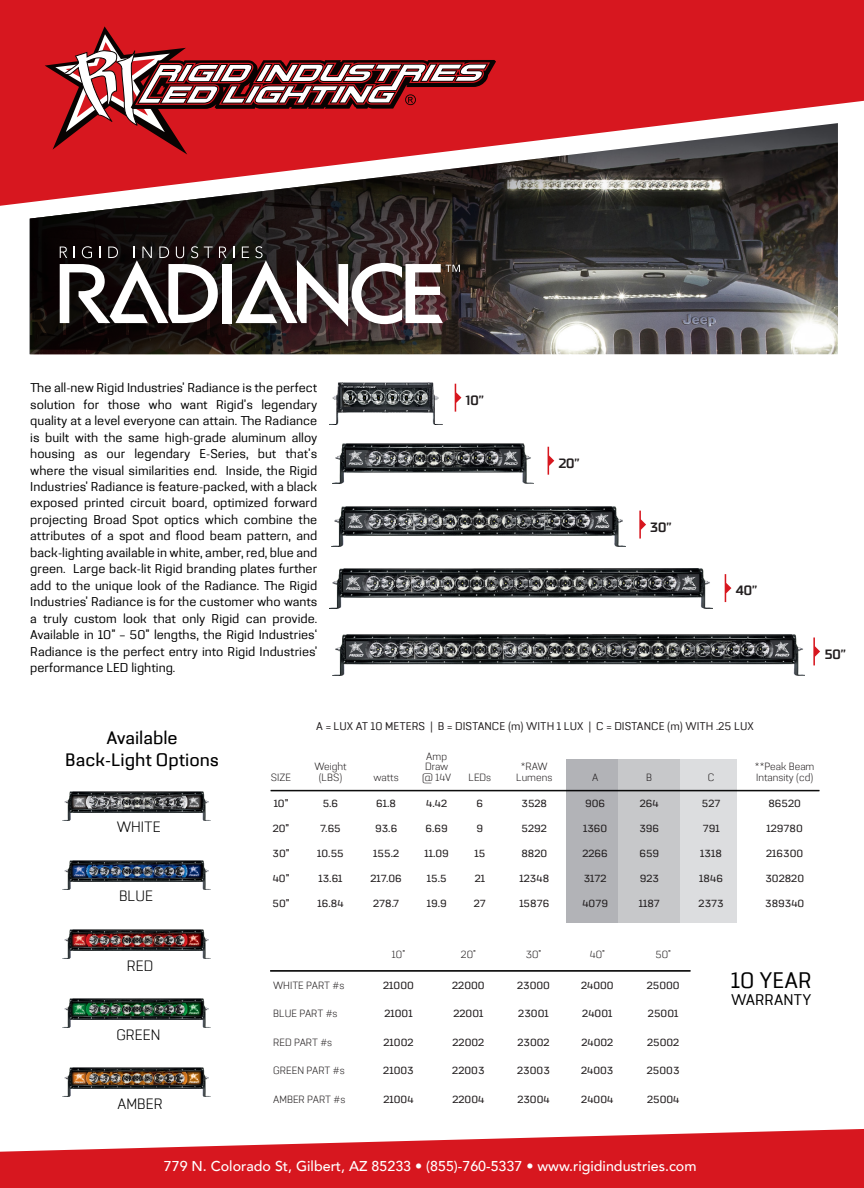
<style>
.page{position:relative;width:864px;height:1188px;background:#fff}
.page>*{position:absolute;margin:0;border:0;box-sizing:border-box;transform-origin:0 0}
.t1{font:22.5px "Grafia Sans Pro";color:#000}
.t2{font:18px/21.6px "Grafia Sans Pro";color:#000;text-align:center}
.t3{font:15.45px "Grafia Sans Pro";color:#000}
.t4{font:300 15px "Grafia Sans Pro";color:#000}
.t5{font:500 14.25px "Avenir";color:#fff}
.t6{font:700 13.5px "TT Supermolot";color:#231f20}
.t7{font:12.75px/16.5px "Grafia Sans Pro";color:#000;text-align:justify}
.t8{font:11.25px "Grafia Sans Pro";color:#231f20}
.t9{font:10.5px "Grafia Sans Pro";color:#231f20}
.t10{font:300 10.5px/10.5px "Grafia Sans Pro";color:#231f20;text-align:center}
</style>
<div class="page">
<div style="left:0;top:0;width:864px;height:206px;background:#d7171f"></div>
<svg style="left:45px;top:26px;width:451px;height:97px;background:#b43b40"></svg>
<svg style="left:0;top:1129px;width:864px;height:59px;fill:#d7171f"></svg>
<img style="left:333px;top:634px;width:472px;height:41px">
<img style="left:330px;top:568px;width:383px;height:41px">
<img style="left:332px;top:382px;width:107px;height:42px">
<svg style="left:455px;top:384px;width:6px;height:28px"></svg>
<svg style="left:639px;top:511px;width:7px;height:28px"></svg>
<img style="left:333px;top:444px;width:201px;height:40px">
<svg style="left:548px;top:447px;width:6px;height:28px"></svg>
<img style="left:331px;top:506px;width:294px;height:41px">
<svg style="left:725px;top:574px;width:6px;height:28px"></svg>
<svg style="left:813px;top:638px;width:7px;height:27px"></svg>
<img style="left:62px;top:998px;width:148px;height:30px">
<div style="left:618px;top:759px;width:62px;height:164px;background:#c7c8ca"></div>
<div style="left:680px;top:759px;width:57px;height:164px;background:#dcdddf"></div>
<div style="left:567px;top:759px;width:51px;height:164px;background:#b2b3b7"></div>
<hr style="left:271px;top:790px;width:548px;height:1px;background:#000">
<hr style="left:271px;top:791px;width:548px;height:1px;background:#000">
<hr style="left:270px;top:970px;width:421px;height:1px;background:#000">
<hr style="left:270px;top:971px;width:421px;height:1px;background:#000">
<svg style="left:30px;top:123px;width:807px;height:231px;background:#724545"></svg>
<svg style="left:731px;top:347px;width:106px;height:7px"></svg>
<img style="left:64px;top:860px;width:145px;height:29px">
<img style="left:64px;top:929px;width:145px;height:29px">
<img style="left:62px;top:1068px;width:148px;height:29px">
<img style="left:62px;top:791px;width:148px;height:30px">
<svg style="left:30px;top:246px;width:693px;height:108px;background:#575150"></svg>
<p class="t7" style="left:30px;top:378px;width:289px">The all-new Rigid Industries’ Radiance is the perfect solution for those who want Rigid’s legendary quality at a level everyone can attain. The Radiance is built with the same high-grade aluminum alloy housing as our legendary E-Series, but that’s where the visual similarities end. Inside, the Rigid Industries’ Radiance is feature-packed, with a black exposed printed circuit board, optimized forward projecting Broad Spot optics which combine the attributes of a spot and flood beam pattern, and back-lighting available in white, amber, red, blue and green. Large back-lit Rigid branding plates further add to the unique look of the Radiance. The Rigid Industries’ Radiance is for the customer who wants a truly custom look that only Rigid can provide.<br>Available in 10” – 50” lengths, the Rigid Industries‘ Radiance is the perfect entry into Rigid Industries’ performance LED lighting.</p>
<p class="t6" style="left:466px;top:392px;width:20px">10”</p>
<p class="t6" style="left:559px;top:455px;width:22px">20”</p>
<p class="t6" style="left:651px;top:519px;width:23px">30”</p>
<p class="t6" style="left:736px;top:582px;width:23px">40”</p>
<p class="t6" style="left:825px;top:645px;width:23px">50”</p>
<h2 class="t2" style="left:65px;top:725px;width:155px">Available<br>Back-Light Options</h2>
<p class="t4" style="left:117px;top:816px;width:45px">WHITE</p>
<p class="t4" style="left:119px;top:886px;width:36px">BLUE</p>
<p class="t4" style="left:127px;top:955px;width:28px">RED</p>
<p class="t4" style="left:116px;top:1024px;width:46px">GREEN</p>
<p class="t4" style="left:118px;top:1093px;width:47px">AMBER</p>
<p class="t8" style="left:316px;top:718px;width:439px">A = LUX AT 10 METERS | B = DISTANCE (m) WITH 1 LUX | C = DISTANCE (m) WITH .25 LUX</p>
<p class="t10" style="left:271px;top:771px;width:22px">SIZE</p>
<p class="t10" style="left:314px;top:761px;width:34px">Weight (LBS)</p>
<p class="t10" style="left:374px;top:771px;width:27px">watts</p>
<p class="t10" style="left:422px;top:750px;width:31px">Amp<br>Draw @ 14V</p>
<p class="t10" style="left:468px;top:771px;width:24px">LEDs</p>
<p class="t10" style="left:516px;top:761px;width:38px">*RAW<br>Lumens</p>
<p class="t10" style="left:592px;top:771px;width:8px">A</p>
<p class="t10" style="left:646px;top:771px;width:8px">B</p>
<p class="t10" style="left:708px;top:771px;width:8px">C</p>
<p class="t10" style="left:755px;top:761px;width:61px;text-align:left">**Peak Beam<br>Intansity (cd)</p>
<p class="t9" style="left:274px;top:795px;width:16px">10”</p>
<p class="t9" style="left:323px;top:795px;width:17px">5.6</p>
<p class="t9" style="left:376px;top:795px;width:21px">61.8</p>
<p class="t9" style="left:426px;top:795px;width:22px">4.42</p>
<p class="t9" style="left:477px;top:795px;width:8px">6</p>
<p class="t9" style="left:521px;top:795px;width:27px">3528</p>
<p class="t9" style="left:585px;top:795px;width:22px">906</p>
<p class="t9" style="left:640px;top:795px;width:20px">264</p>
<p class="t9" style="left:702px;top:795px;width:20px">527</p>
<p class="t9" style="left:768px;top:795px;width:34px">86520</p>
<p class="t9" style="left:273px;top:821px;width:18px">20”</p>
<p class="t9" style="left:320px;top:821px;width:22px">7.65</p>
<p class="t9" style="left:375px;top:821px;width:24px">93.6</p>
<p class="t9" style="left:426px;top:821px;width:24px">6.69</p>
<p class="t9" style="left:477px;top:821px;width:8px">9</p>
<p class="t9" style="left:522px;top:821px;width:27px">5292</p>
<p class="t9" style="left:583px;top:821px;width:26px">1360</p>
<p class="t9" style="left:639px;top:821px;width:21px">396</p>
<p class="t9" style="left:703px;top:821px;width:18px">791</p>
<p class="t9" style="left:767px;top:821px;width:38px">129780</p>
<p class="t9" style="left:273px;top:846px;width:18px">30”</p>
<p class="t9" style="left:317px;top:846px;width:28px">10.55</p>
<p class="t9" style="left:373px;top:846px;width:27px">155.2</p>
<p class="t9" style="left:425px;top:846px;width:26px">11.09</p>
<p class="t9" style="left:475px;top:846px;width:12px">15</p>
<p class="t9" style="left:521px;top:846px;width:27px">8820</p>
<p class="t9" style="left:582px;top:846px;width:27px">2266</p>
<p class="t9" style="left:639px;top:846px;width:21px">659</p>
<p class="t9" style="left:700px;top:846px;width:23px">1318</p>
<p class="t9" style="left:766px;top:846px;width:39px">216300</p>
<p class="t9" style="left:273px;top:871px;width:18px">40”</p>
<p class="t9" style="left:318px;top:871px;width:26px">13.61</p>
<p class="t9" style="left:371px;top:871px;width:33px">217.06</p>
<p class="t9" style="left:427px;top:871px;width:21px">15.5</p>
<p class="t9" style="left:475px;top:871px;width:12px">21</p>
<p class="t9" style="left:520px;top:871px;width:31px">12348</p>
<p class="t9" style="left:584px;top:871px;width:24px">3172</p>
<p class="t9" style="left:640px;top:871px;width:21px">923</p>
<p class="t9" style="left:699px;top:871px;width:25px">1846</p>
<p class="t9" style="left:765px;top:871px;width:40px">302820</p>
<p class="t9" style="left:273px;top:896px;width:18px">50”</p>
<p class="t9" style="left:317px;top:896px;width:28px">16.84</p>
<p class="t9" style="left:373px;top:896px;width:28px">278.7</p>
<p class="t9" style="left:427px;top:896px;width:21px">19.9</p>
<p class="t9" style="left:474px;top:896px;width:14px">27</p>
<p class="t9" style="left:519px;top:896px;width:32px">15876</p>
<p class="t9" style="left:582px;top:896px;width:27px">4079</p>
<p class="t9" style="left:639px;top:896px;width:23px">1187</p>
<p class="t9" style="left:699px;top:896px;width:27px">2373</p>
<p class="t9" style="left:765px;top:896px;width:41px">389340</p>
<p class="t10" style="left:392px;top:949px;width:15px">10”</p>
<p class="t10" style="left:461px;top:949px;width:16px">20”</p>
<p class="t10" style="left:526px;top:949px;width:17px">30”</p>
<p class="t10" style="left:590px;top:949px;width:17px">40”</p>
<p class="t10" style="left:655px;top:949px;width:17px">50”</p>
<p class="t10" style="left:273px;top:979px;width:73px">WHITE PART #s</p>
<p class="t9" style="left:383px;top:977px;width:32px">21000</p>
<p class="t9" style="left:452px;top:977px;width:34px">22000</p>
<p class="t9" style="left:517px;top:977px;width:34px">23000</p>
<p class="t9" style="left:581px;top:977px;width:34px">24000</p>
<p class="t9" style="left:647px;top:977px;width:34px">25000</p>
<p class="t10" style="left:273px;top:1008px;width:66px">BLUE PART #s</p>
<p class="t9" style="left:384px;top:1006px;width:30px">21001</p>
<p class="t9" style="left:453px;top:1006px;width:31px">22001</p>
<p class="t9" style="left:518px;top:1006px;width:32px">23001</p>
<p class="t9" style="left:582px;top:1006px;width:32px">24001</p>
<p class="t9" style="left:648px;top:1006px;width:32px">25001</p>
<p class="t10" style="left:273px;top:1036px;width:61px">RED PART #s</p>
<p class="t9" style="left:384px;top:1034px;width:31px">21002</p>
<p class="t9" style="left:453px;top:1034px;width:33px">22002</p>
<p class="t9" style="left:517px;top:1034px;width:34px">23002</p>
<p class="t9" style="left:581px;top:1034px;width:33px">24002</p>
<p class="t9" style="left:647px;top:1034px;width:34px">25002</p>
<p class="t10" style="left:273px;top:1065px;width:73px">GREEN PART #s</p>
<p class="t9" style="left:383px;top:1063px;width:32px">21003</p>
<p class="t9" style="left:452px;top:1063px;width:34px">22003</p>
<p class="t9" style="left:517px;top:1063px;width:34px">23003</p>
<p class="t9" style="left:581px;top:1063px;width:34px">24003</p>
<p class="t9" style="left:647px;top:1063px;width:34px">25003</p>
<p class="t10" style="left:273px;top:1093px;width:74px">AMBER PART #s</p>
<p class="t9" style="left:383px;top:1091px;width:32px">21004</p>
<p class="t9" style="left:452px;top:1091px;width:33px">22004</p>
<p class="t9" style="left:517px;top:1091px;width:34px">23004</p>
<p class="t9" style="left:581px;top:1091px;width:34px">24004</p>
<p class="t9" style="left:647px;top:1091px;width:34px">25004</p>
<h1 class="t1" style="left:731px;top:963px;width:82px">10 YEAR</h1>
<p class="t3" style="left:731px;top:987px;width:82px">WARRANTY</p>
<p class="t5" style="left:164px;top:1153px;width:534px">779 N. Colorado St, Gilbert, AZ 85233 • (855)-760-5337 • www.rigidindustries.com</p>
</div>
